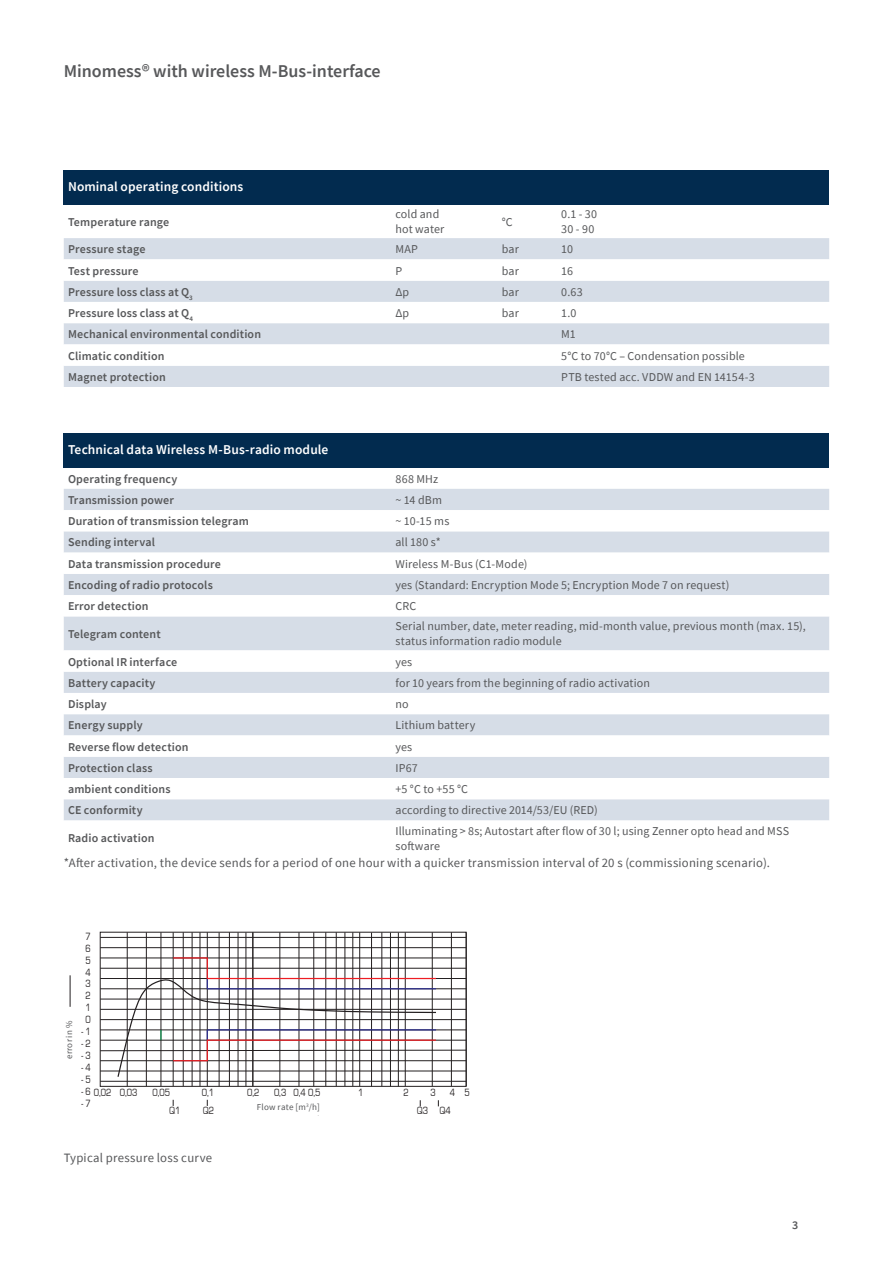
<style>
.page{position:relative;width:893px;height:1263px;background:#fff}
.page>*{position:absolute;margin:0;border:0;box-sizing:border-box;transform-origin:0 0}
.t1{font:600 18px "Source Sans Pro";color:#57585a}
.t2{font:600 13.5px "Source Sans Pro";letter-spacing:.005em;color:#fff}
.t3{font:12.75px "Source Sans Pro";letter-spacing:.02em;color:#57585a}
.t4{font:12px/15px "Source Sans Pro";letter-spacing:.01em;color:#57585a}
.t5{font:600 12px "Source Sans Pro";letter-spacing:.01em;color:#57585a}
.t6{font:10.8px/11.9px "Eurostile";color:#231f20;text-align:justify;scale:.8 1}
.t7{font:700 10.8px "Eurostile";color:#231f20;scale:.8 1}
.t8{font:9px "Source Sans Pro";letter-spacing:.025em;color:#57585a}
.t9{font:700 8.7px "Eurostile";color:#231f20}
</style>
<div class="page">
<div style="left:64px;top:170px;width:765px;height:34px;background:#022b4f"></div>
<div style="left:64px;top:238px;width:765px;height:149px;background:#d6dde7"></div>
<svg style="left:64px;top:259px;width:765px;height:107px"></svg>
<div style="left:64px;top:433px;width:765px;height:35px;background:#022b4f"></div>
<div style="left:64px;top:489px;width:765px;height:64px;background:#d6dde7"></div>
<svg style="left:64px;top:510px;width:765px;height:21px"></svg>
<svg style="left:64px;top:574px;width:765px;height:247px;fill:#d6dde7"></svg>
<hr style="left:70px;top:975px;width:1px;height:32px;background:#231f20">
<hr style="left:127px;top:932px;width:1px;height:154px;background:#231f20">
<hr style="left:146px;top:932px;width:1px;height:154px;background:#231f20">
<hr style="left:161px;top:932px;width:1px;height:154px;background:#231f20">
<hr style="left:173px;top:932px;width:1px;height:154px;background:#231f20">
<hr style="left:183px;top:932px;width:1px;height:154px;background:#231f20">
<hr style="left:192px;top:932px;width:1px;height:154px;background:#231f20">
<hr style="left:200px;top:932px;width:1px;height:154px;background:#231f20">
<hr style="left:207px;top:932px;width:1px;height:154px;background:#231f20">
<hr style="left:359px;top:932px;width:1px;height:154px;background:#231f20">
<hr style="left:405px;top:932px;width:1px;height:154px;background:#231f20">
<hr style="left:253px;top:932px;width:1px;height:154px;background:#231f20">
<hr style="left:280px;top:932px;width:1px;height:154px;background:#231f20">
<hr style="left:432px;top:932px;width:1px;height:154px;background:#231f20">
<hr style="left:299px;top:932px;width:1px;height:154px;background:#231f20">
<hr style="left:313px;top:932px;width:1px;height:154px;background:#231f20">
<hr style="left:326px;top:932px;width:1px;height:154px;background:#231f20">
<hr style="left:336px;top:932px;width:1px;height:154px;background:#231f20">
<hr style="left:345px;top:932px;width:1px;height:154px;background:#231f20">
<hr style="left:353px;top:932px;width:1px;height:154px;background:#231f20">
<hr style="left:100px;top:947px;width:366px;height:1px;background:#231f20">
<hr style="left:100px;top:937px;width:366px;height:1px;background:#231f20">
<hr style="left:371px;top:932px;width:1px;height:154px;background:#231f20">
<hr style="left:219px;top:932px;width:1px;height:154px;background:#231f20">
<hr style="left:382px;top:932px;width:1px;height:154px;background:#231f20">
<hr style="left:229px;top:932px;width:1px;height:154px;background:#231f20">
<hr style="left:390px;top:932px;width:1px;height:154px;background:#231f20">
<hr style="left:238px;top:932px;width:1px;height:154px;background:#231f20">
<hr style="left:398px;top:932px;width:1px;height:154px;background:#231f20">
<hr style="left:246px;top:932px;width:1px;height:154px;background:#231f20">
<hr style="left:100px;top:1081px;width:366px;height:1px;background:#231f20">
<hr style="left:451px;top:932px;width:1px;height:154px;background:#231f20">
<hr style="left:466px;top:932px;width:1px;height:154px;background:#231f20">
<svg style="left:100px;top:957px;width:367px;height:121px"></svg>
<h1 class="t1" style="left:64px;top:59px;width:318px">Minomess® with wireless M-Bus-interface</h1>
<p class="t2" style="left:68px;top:177px;width:177px">Nominal operating conditions</p>
<p class="t5" style="left:68px;top:214px;width:103px">Temperature range</p>
<p class="t4" style="left:395px;top:207px;width:51px">cold and hot water</p>
<p class="t4" style="left:502px;top:214px;width:13px">°C</p>
<p class="t4" style="left:561px;top:207px;width:37px">0.1 - 30<br>30 - 90</p>
<p class="t5" style="left:68px;top:241px;width:79px">Pressure stage</p>
<p class="t4" style="left:395px;top:242px;width:24px">MAP</p>
<p class="t4" style="left:502px;top:242px;width:19px">bar</p>
<p class="t4" style="left:561px;top:242px;width:13px">10</p>
<p class="t5" style="left:68px;top:263px;width:72px">Test pressure</p>
<p class="t4" style="left:395px;top:263px;width:8px">P</p>
<p class="t4" style="left:502px;top:263px;width:19px">bar</p>
<p class="t4" style="left:561px;top:263px;width:13px">16</p>
<p class="t5" style="left:68px;top:284px;width:126px">Pressure loss class at Q<sub>3</sub></p>
<p class="t4" style="left:395px;top:284px;width:15px">Δp</p>
<p class="t4" style="left:502px;top:284px;width:19px">bar</p>
<p class="t4" style="left:561px;top:284px;width:23px">0.63</p>
<p class="t5" style="left:68px;top:305px;width:127px">Pressure loss class at Q<sub>4</sub></p>
<p class="t4" style="left:395px;top:305px;width:15px">Δp</p>
<p class="t4" style="left:502px;top:305px;width:19px">bar</p>
<p class="t4" style="left:561px;top:305px;width:17px">1.0</p>
<p class="t5" style="left:68px;top:326px;width:195px">Mechanical environmental condition</p>
<p class="t4" style="left:561px;top:327px;width:16px">M1</p>
<p class="t5" style="left:68px;top:348px;width:98px">Climatic condition</p>
<p class="t4" style="left:561px;top:348px;width:185px">5°C to 70°C – Condensation possible</p>
<p class="t5" style="left:68px;top:369px;width:99px">Magnet protection</p>
<p class="t4" style="left:561px;top:369px;width:195px">PTB tested acc. VDDW and EN 14154-3</p>
<p class="t2" style="left:68px;top:441px;width:262px">Technical data Wireless M-Bus-radio module</p>
<p class="t5" style="left:68px;top:471px;width:111px">Operating frequency</p>
<p class="t4" style="left:395px;top:471px;width:44px">868 MHz</p>
<p class="t5" style="left:68px;top:492px;width:107px">Transmission power</p>
<p class="t4" style="left:395px;top:492px;width:48px">~ 14 dBm</p>
<p class="t5" style="left:68px;top:513px;width:182px">Duration of transmission telegram</p>
<p class="t4" style="left:395px;top:514px;width:55px">~ 10-15 ms</p>
<p class="t5" style="left:68px;top:535px;width:89px">Sending interval</p>
<p class="t4" style="left:395px;top:535px;width:47px">all 180 s*</p>
<p class="t5" style="left:68px;top:556px;width:154px">Data transmission procedure</p>
<p class="t4" style="left:395px;top:556px;width:134px">Wireless M-Bus (C1-Mode)</p>
<p class="t5" style="left:68px;top:577px;width:146px">Encoding of radio protocols</p>
<p class="t4" style="left:395px;top:577px;width:335px">yes (Standard: Encryption Mode 5; Encryption Mode 7 on request)</p>
<p class="t5" style="left:68px;top:598px;width:82px">Error detection</p>
<p class="t4" style="left:395px;top:599px;width:22px">CRC</p>
<p class="t5" style="left:68px;top:626px;width:94px">Telegram content</p>
<p class="t4" style="left:395px;top:619px;width:412px">Serial number, date, meter reading, mid-month value, previous month (max. 15), status information radio module</p>
<p class="t5" style="left:68px;top:654px;width:111px">Optional IR interface</p>
<p class="t4" style="left:395px;top:654px;width:18px">yes</p>
<p class="t5" style="left:68px;top:675px;width:89px">Battery capacity</p>
<p class="t4" style="left:395px;top:675px;width:256px">for 10 years from the beginning of radio activation</p>
<p class="t5" style="left:68px;top:696px;width:40px">Display</p>
<p class="t4" style="left:395px;top:696px;width:15px">no</p>
<p class="t5" style="left:68px;top:717px;width:76px">Energy supply</p>
<p class="t4" style="left:395px;top:718px;width:81px">Lithium battery</p>
<p class="t5" style="left:68px;top:739px;width:122px">Reverse flow detection</p>
<p class="t4" style="left:395px;top:739px;width:18px">yes</p>
<p class="t5" style="left:68px;top:760px;width:86px">Protection class</p>
<p class="t4" style="left:395px;top:760px;width:24px">IP67</p>
<p class="t5" style="left:68px;top:781px;width:104px">ambient conditions</p>
<p class="t4" style="left:395px;top:782px;width:74px">+5 °C to +55 °C</p>
<p class="t5" style="left:68px;top:802px;width:76px">CE conformity</p>
<p class="t4" style="left:395px;top:803px;width:204px">according to directive 2014/53/EU (RED)</p>
<p class="t5" style="left:68px;top:830px;width:88px">Radio activation</p>
<p class="t4" style="left:395px;top:823px;width:395px">Illuminating &gt; 8s; Autostart after flow of 30 l; using Zenner opto head and MSS software</p>
<p class="t3" style="left:64px;top:855px;width:708px">*After activation, the device sends for a period of one hour with a quicker transmission interval of 20 s (commissioning scenario).</p>
<p class="t9" style="left:65px;top:1055px;width:43px;rotate:-90deg">Fehler in %</p>
<p class="t8" style="left:64px;top:1059px;width:39px;rotate:-90deg">error in %</p>
<p class="t6" style="left:85px;top:930px;width:8px">7<br>6<br>5<br>4<br>3<br>2<br>1<br>0</p>
<p class="t6" style="left:82px;top:1026px;width:13px">- 1</p>
<p class="t6" style="left:82px;top:1038px;width:13px">- 2</p>
<p class="t6" style="left:82px;top:1050px;width:13px">- 3</p>
<p class="t6" style="left:82px;top:1061px;width:13px">- 4</p>
<p class="t6" style="left:82px;top:1073px;width:13px">- 5</p>
<p class="t6" style="left:82px;top:1085px;width:13px">- 6</p>
<p class="t6" style="left:82px;top:1097px;width:13px">- 7</p>
<p class="t6" style="left:94px;top:1086px;width:24px">0,02</p>
<p class="t6" style="left:120px;top:1086px;width:24px">0,03</p>
<p class="t6" style="left:152px;top:1087px;width:24px">0,05</p>
<p class="t6" style="left:202px;top:1086px;width:17px">0,1</p>
<p class="t6" style="left:247px;top:1086px;width:17px">0,2</p>
<p class="t6" style="left:274px;top:1086px;width:59px">0,3 0,4 0,5</p>
<p class="t6" style="left:358px;top:1087px;width:8px">1</p>
<p class="t6" style="left:404px;top:1087px;width:8px">2</p>
<p class="t6" style="left:431px;top:1087px;width:8px">3</p>
<p class="t6" style="left:450px;top:1087px;width:8px">4</p>
<p class="t6" style="left:169px;top:1104px;width:15px">Q1</p>
<p class="t6" style="left:203px;top:1104px;width:15px">Q2</p>
<p class="t6" style="left:417px;top:1104px;width:44px">Q3 Q4</p>
<p class="t8" style="left:257px;top:1101px;width:65px">Flow rate [m<sup>3</sup>/h]</p>
<p class="t7" style="left:260px;top:1103px;width:86px">Durchfluss m³/h</p>
<p class="t6" style="left:464px;top:1087px;width:8px">5</p>
<p class="t3" style="left:64px;top:1150px;width:150px">Typical pressure loss curve</p>
<p class="t5" style="left:792px;top:1217px;width:8px">3</p>
</div>
